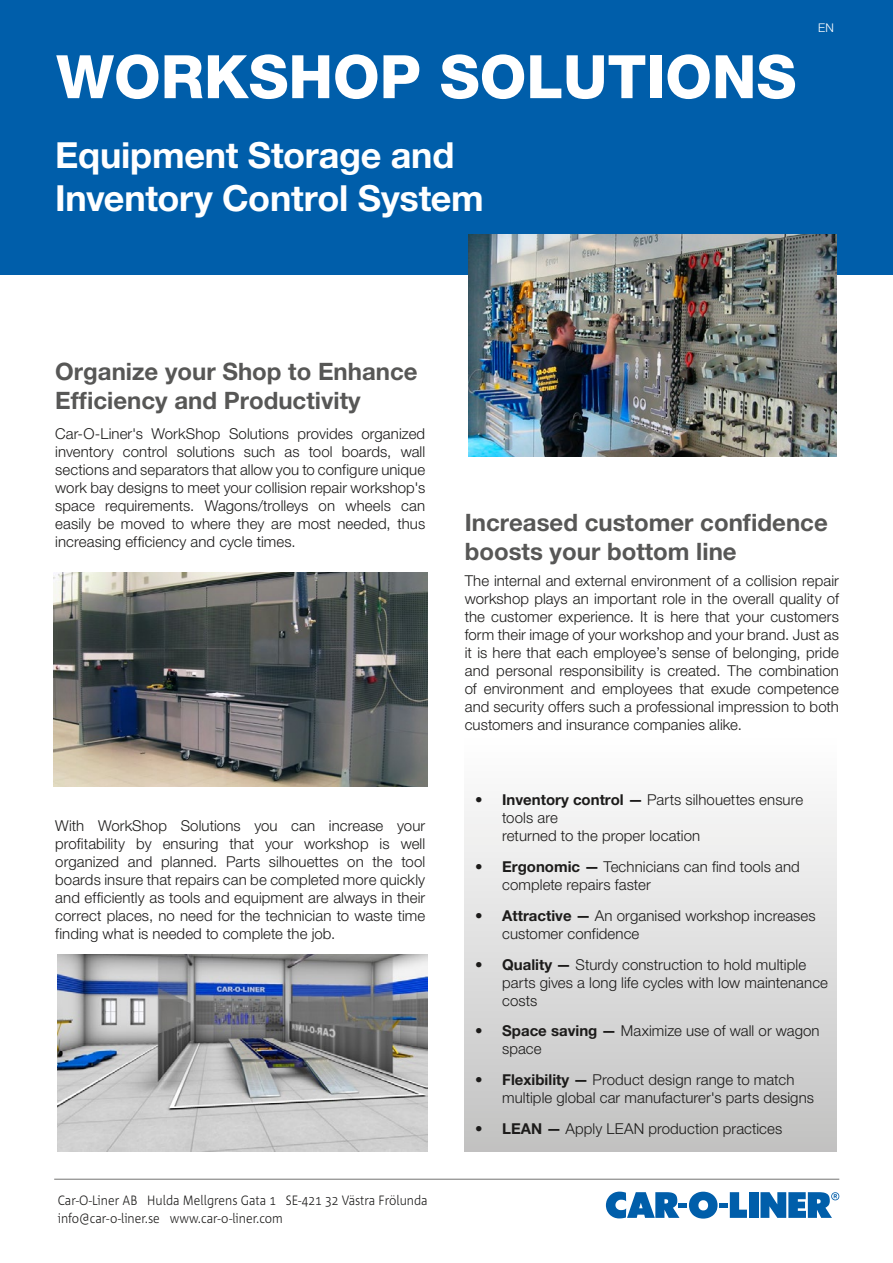
<style>
.page{position:relative;width:893px;height:1263px;background:#fff}
.page>*{position:absolute;margin:0;border:0;box-sizing:border-box;transform-origin:0 0}
.t1{font:800 60px "Helvetica Neue LT Pro";color:#fff}
.t2{font:700 36px "Helvetica Neue LT Pro";letter-spacing:-.01em;color:#fff}
.Huvudrubrik{font:700 24px/28.8px "Helvetica Neue LT Pro";color:#575756}
.Huvudrubrik-2{font:300 15px/18px "Helvetica Neue LT Pro";letter-spacing:.005em;color:#1c1b1a}
.t3{font:300 13.5px "Corpid C1";color:#1c1b1a;scale:.9 1}
.t4{font:300 12px "Helvetica Neue LT Pro";color:#fff}
.s1{font-weight:700}
</style>
<div class="page">
<hr style="left:54px;top:1179px;width:785px;height:1px;background:#727271">
<svg style="left:606px;top:1191px;width:141px;height:27px"></svg>
<div style="left:749px;top:1192px;width:9px;height:26px;background:#005eaa"></div>
<svg style="left:760px;top:1192px;width:79px;height:26px"></svg>
<div style="left:0;top:0;width:893px;height:275px;background:#005eaa"></div>
<div style="left:465px;top:733px;width:371px;height:418px;background:linear-gradient(to bottom,#fff,#c2c2c2)"></div>
<img style="left:58px;top:955px;width:369px;height:196px">
<img style="left:468px;top:235px;width:368px;height:221px">
<img style="left:53px;top:572px;width:374px;height:215px">
<p class="t1" style="left:56px;top:41px;width:742px">WORKSHOP SOLUTIONS</p>
<p class="t2" style="left:55px;top:133px;width:401px">Equipment Storage and</p>
<p class="t2" style="left:55px;top:176px;width:430px">Inventory Control System</p>
<p class="t4" style="left:818px;top:20px;width:17px">EN</p>
<p class="Huvudrubrik" style="left:55px;top:356px;width:364px">Organize your Shop to Enhance<br>Efficiency and Productivity</p>
<p class="Huvudrubrik-2" style="left:55px;top:425px;width:371px;text-align:justify">Car-O-Liner's WorkShop Solutions provides organized inventory control solutions such as tool boards, wall sections and separators that allow you to configure unique work bay designs to meet your collision repair workshop's space requirements. Wagons/trolleys on wheels can easily be moved to where they are most needed, thus increasing efficiency and cycle times.</p>
<p class="Huvudrubrik-2" style="left:55px;top:816px;width:371px;text-align:justify">With WorkShop Solutions you can increase your profitability by ensuring that your workshop is well organized and planned. Parts silhouettes on the tool boards insure that repairs can be completed more quickly and efficiently as tools and equipment are always in their correct places, no need for the technician to waste time finding what is needed to complete the job.</p>
<p class="t3" style="left:58px;top:1191px;width:412px">Car-O-Liner AB Hulda Mellgrens Gata 1 SE-421 32 Västra Frölunda</p>
<p class="t3" style="left:58px;top:1209px;width:252px">info@car-o-liner.se www.car-o-liner.com</p>
<p class="Huvudrubrik" style="left:465px;top:507px;width:365px">Increased customer confidence boosts your bottom line</p>
<p class="Huvudrubrik-2" style="left:465px;top:571px;width:376px;text-align:justify">The internal and external environment of a collision repair workshop plays an important role in the overall quality of the customer experience. It is here that your customers form their image of your workshop and your brand. Just as it is here that each employee’s sense of belonging, pride and personal responsibility is created. The combination of environment and employees that exude competence and security offers such a professional impression to both customers and insurance companies alike.</p>
<p class="Huvudrubrik-2" style="left:502px;top:791px;width:303px;text-indent:-27px"><span class="s1">• Inventory control —</span> Parts silhouettes ensure tools are<br>returned to the proper location</p>
<p class="Huvudrubrik-2" style="left:502px;top:857px;width:299px;text-indent:-27px"><span class="s1">• Ergonomic —</span> Technicians can find tools and complete repairs faster</p>
<p class="Huvudrubrik-2" style="left:502px;top:906px;width:315px;text-indent:-27px"><span class="s1">• Attractive —</span> An organised workshop increases customer confidence</p>
<p class="Huvudrubrik-2" style="left:502px;top:955px;width:327px;text-indent:-27px"><span class="s1">• Quality —</span> Sturdy construction to hold multiple parts gives a long life cycles with low maintenance costs</p>
<p class="Huvudrubrik-2" style="left:502px;top:1022px;width:319px;text-indent:-27px"><span class="s1">• Space saving —</span> Maximize use of wall or wagon space</p>
<p class="Huvudrubrik-2" style="left:502px;top:1070px;width:313px;text-indent:-27px"><span class="s1">• Flexibility —</span> Product design range to match multiple global car manufacturer's parts designs</p>
<p class="Huvudrubrik-2" style="left:475px;top:1119px;width:309px"><span class="s1">• LEAN —</span> Apply LEAN production practices</p>
</div>
